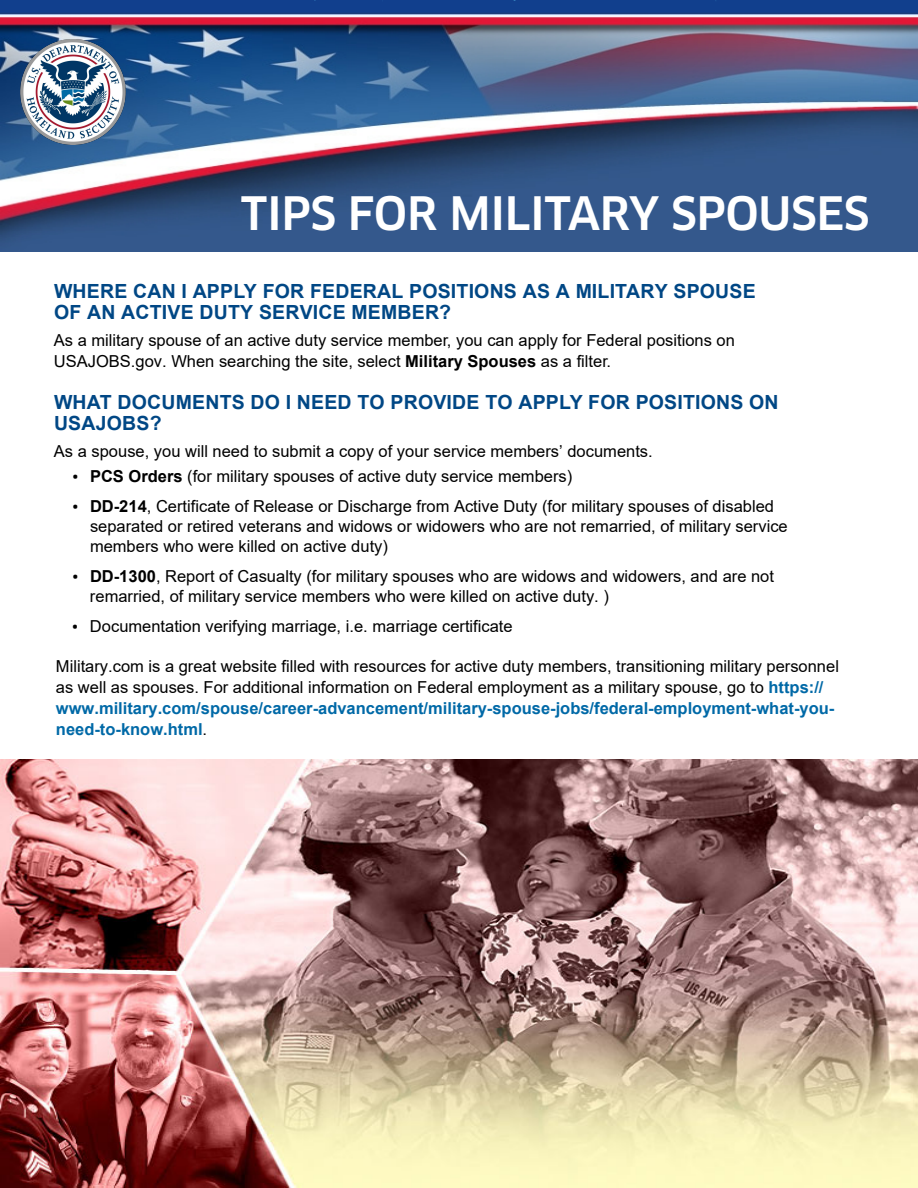
<style>
.page{position:relative;width:918px;height:1188px;background:#fff}
.page>*{position:absolute;margin:0;border:0;box-sizing:border-box;transform-origin:0 0}
.t1{font:500 45px "Clan OT";letter-spacing:-.01em;color:#fff}
.Main_black_body{font:700 19.5px/21px "Arial";letter-spacing:.01em;color:#004785}
.Main_black_body-2{font:16.5px/21px "Arial";color:#000}
.s1{font-weight:700}
.s2{font-family:"Clan OT"}
.s3{font-weight:700;color:#0069a7}
</style>
<div class="page">
<img style="left:1px;top:0;width:916px;height:252px">
<svg style="left:506px;top:0;width:16px;height:1px"></svg>
<img style="left:1px;top:759px;width:916px;height:428px">
<img style="left:21px;top:40px;width:105px;height:105px">
<h1 class="t1" style="left:241px;top:187px;width:630px">TIPS FOR MILITARY SPOUSES</h1>
<p class="Main_black_body" style="left:54px;top:281px;width:703px">WHERE CAN I APPLY FOR FEDERAL POSITIONS AS A MILITARY SPOUSE<br>OF AN ACTIVE DUTY SERVICE MEMBER?</p>
<p class="Main_black_body-2" style="left:54px;top:330px;width:682px">As a military spouse of an active duty service member, you can apply for Federal positions on<br>USAJOBS.gov. When searching the site, select <span class="s1">Military Spouses</span> as a filter.</p>
<p class="Main_black_body" style="left:54px;top:392px;width:726px">WHAT DOCUMENTS DO I NEED TO PROVIDE TO APPLY FOR POSITIONS ON<br>USAJOBS?</p>
<p class="Main_black_body-2" style="left:54px;top:441px;width:600px">As a spouse, you will need to submit a copy of your service members’ documents.</p>
<p class="Main_black_body-2" style="left:72px;top:466px;width:502px"><span class="s2">•</span> <span class="s1">PCS Orders</span> (for military spouses of active duty service members)</p>
<p class="Main_black_body-2" style="left:90px;top:496px;width:699px;line-height:19.8px;text-indent:-18px"><span class="s2">•</span> <span class="s1">DD-214</span>, Certificate of Release or Discharge from Active Duty (for military spouses of disabled separated or retired veterans and widows or widowers who are not remarried, of military service members who were killed on active duty)</p>
<p class="Main_black_body-2" style="left:90px;top:565px;width:686px;text-indent:-18px"><span class="s2">•</span> <span class="s1">DD-1300</span>, Report of Casualty (for military spouses who are widows and widowers, and are not remarried, of military service members who were killed on active duty. )</p>
<p class="Main_black_body-2" style="left:72px;top:616px;width:442px"><span class="s2">•</span> Documentation verifying marriage, i.e. marriage certificate</p>
<p class="Main_black_body-2" style="left:56px;top:656px;width:785px">Military.com is a great website filled with resources for active duty members, transitioning military personnel as well as spouses. For additional information on Federal employment as a military spouse, go to <span class="s3">https:// www.military.com/spouse/career-advancement/military-spouse-jobs/federal-employment-what-you&shy;need-to-know.html</span>.</p>
</div>
